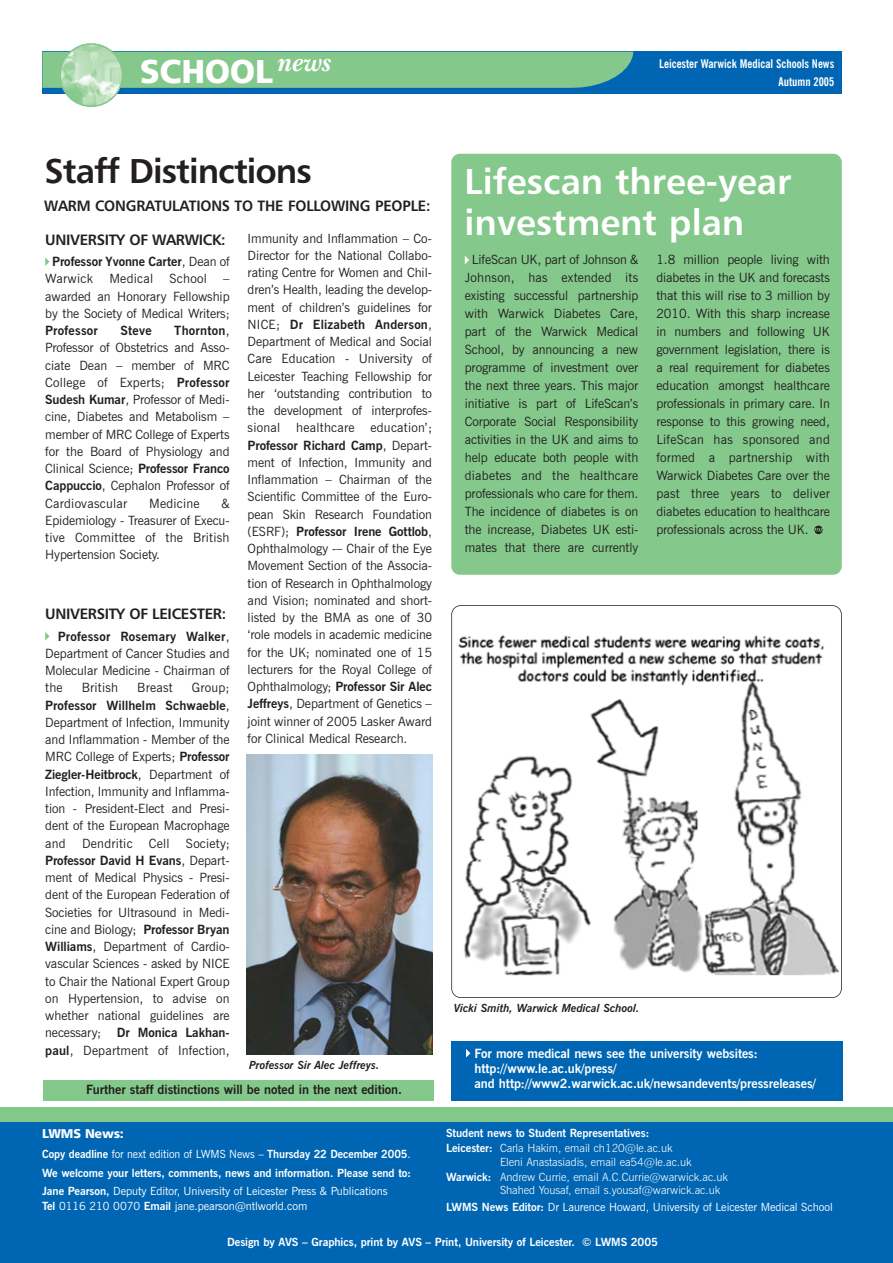
<style>
.page{position:relative;width:893px;height:1263px;background:#fff}
.page>*{position:absolute;margin:0;border:0;box-sizing:border-box;transform-origin:0 0}
.t1{font:36px/40.5px "Humanist 777 BT Bold B";color:#fff}
.t2{font:34.5px "Humanist 777 BT Bold B";letter-spacing:-.03em;color:#231f20}
.t3{font:33px "Humanist 777 BT Black B";letter-spacing:-.015em;color:#fff}
.t4{font:italic 700 27px "New Baskerville IT Cby BT";color:#fff}
.t5{font:15px "Humanist 777 BT Bold B";letter-spacing:-.025em;color:#231f20}
.t6{font:12.75px/17.2px "News Gothic BT";letter-spacing:-.005em;color:#231f20;text-align:justify}
.t7{font:700 12.75px/15px "News Gothic BT";letter-spacing:-.005em;color:#fff}
.t8{font:700 12.75px/17.2px "News Gothic BT";letter-spacing:-.005em;color:#231f20}
.t9{font:12.75px "News Gothic BT";letter-spacing:.02em;color:#231f20}
.t10{font:12.75px "Humanist 777 BT Black B";letter-spacing:-.01em;color:#fff}
.t11{font:700 12.75px "News Gothic BT";letter-spacing:.02em;color:#231f20}
.t12{font:700 condensed 12px/17.5px "News Gothic BT";color:#fff;text-align:right}
.t13{font:700 11.25px/18.1px "News Gothic BT";letter-spacing:-.005em;color:#fff;text-align:justify}
.t14{font:11.25px/16.5px "News Gothic BT";letter-spacing:-.005em;color:#fff}
.t15{font:300 11.25px "News Gothic BT";letter-spacing:-.005em;color:#fff}
.t16{font:italic 700 11.25px "News Gothic BT";color:#231f20}
.s1{font-weight:400}
.s2{font-weight:700}
.s3{font-weight:300}
</style>
<div class="page">
<div style="left:42px;top:52px;width:800px;height:42px;background:#0066b3"></div>
<svg style="left:42px;top:43px;width:591px;height:64px"></svg>
<div style="left:451px;top:154px;width:391px;height:421px;background:#84c88b;border-radius:9px"></div>
<div style="left:451px;top:1041px;width:391px;height:60px;background:#0066b3"></div>
<svg style="left:466px;top:1049px;width:4px;height:8px"></svg>
<div style="left:0;top:1116px;width:893px;height:147px;background:#0066b3"></div>
<div style="left:0;top:1107px;width:893px;height:15px;background:#84c88b"></div>
<svg style="left:45px;top:632px;width:5px;height:9px"></svg>
<svg style="left:45px;top:257px;width:5px;height:9px"></svg>
<svg style="left:814px;top:525px;width:9px;height:10px"></svg>
<svg style="left:465px;top:256px;width:4px;height:8px"></svg>
<img style="left:246px;top:755px;width:187px;height:300px">
<div style="left:43px;top:1080px;width:390px;height:20px;background:#84c88b"></div>
<img style="left:452px;top:606px;width:389px;height:391px;border-radius:9px">
<div style="left:451px;top:605px;width:391px;height:393px;border:2px solid #231f20;border-radius:9px"></div>
<h3 class="t4" style="left:278px;top:51px;width:56px">news</h3>
<h3 class="t3" style="left:140px;top:55px;width:135px">SCHOOL</h3>
<p class="t12" style="left:659px;top:56px;width:177px">Leicester Warwick Medical Schools News<br>Autumn 2005</p>
<h2 class="t2" style="left:45px;top:153px;width:269px">Staff Distinctions</h2>
<p class="t5" style="left:44px;top:199px;width:388px">WARM CONGRATULATIONS TO THE FOLLOWING PEOPLE:</p>
<p class="t5" style="left:45px;top:232px;width:182px">UNIVERSITY OF WARWICK:</p>
<p class="t8" style="left:45px;top:254px;width:186px;text-indent:7px">Professor Yvonne Carter<span class="s1">, Dean of<br>Warwick</span></p>
<p class="t9" style="left:109px;top:274px;width:45px">Medical</p>
<p class="t6" style="left:170px;top:272px;width:39px">School</p>
<p class="t6" style="left:45px;top:272px;width:186px;text-indent:178px">– awarded an Honorary Fellowship by the Society of Medical Writers;</p>
<p class="t11" style="left:45px;top:326px;width:54px">Professor</p>
<p class="t8" style="left:120px;top:323px;width:33px">Steve</p>
<p class="t6" style="left:45px;top:323px;width:186px;text-indent:129px"><span class="s2">Thornton</span>, Professor of Obstetrics and Asso&shy;ciate Dean – member of MRC College of Experts; <span class="s2">Professor Sudesh Kumar</span>, Professor of Medi&shy;cine, Diabetes and Metabolism – member of MRC College of Experts for the Board of Physiology and Clinical Science; <span class="s2">Professor Franco Cappuccio</span>, Cephalon Professor of Cardiovascular</p>
<p class="t6" style="left:45px;top:496px;width:186px;text-indent:176px">&amp; Epidemiology - Treasurer of Execu&shy;tive Committee of the British Hypertension Society.</p>
<p class="t9" style="left:149px;top:498px;width:52px">Medicine</p>
<p class="t5" style="left:45px;top:606px;width:182px">UNIVERSITY OF LEICESTER:</p>
<p class="t6" style="left:45px;top:629px;width:186px;text-indent:13px"><span class="s2">Professor Rosemary Walker</span>, Department of Cancer Studies and Molecular Medicine - Chairman of the</p>
<p class="t6" style="left:45px;top:681px;width:186px;text-indent:147px">Group; <span class="s2">Professor Willhelm Schwaeble</span>, Department of Infection, Immunity and Inflammation - Member of the MRC College of Experts; <span class="s2">Professor Ziegler-Heitbrock</span>, Department of Infection, Immunity and Inflamma&shy;tion - President-Elect and Presi&shy;dent of the European Macrophage and</p>
<p class="t9" style="left:82px;top:683px;width:38px">British</p>
<p class="t6" style="left:137px;top:681px;width:37px">Breast</p>
<p class="t6" style="left:45px;top:836px;width:186px;text-indent:141px">Society; <span class="s2">Professor David H Evans</span>, Depart&shy;ment of Medical Physics - Presi&shy;dent of the European Federation of Societies for Ultrasound in Medi&shy;cine and Biology; <span class="s2">Professor Bryan Williams</span>, Department of Cardio&shy;vascular Sciences - asked by NICE to Chair the National Expert Group on Hypertension, to advise on whether national guidelines are necessary; <span class="s2">Dr Monica Lakhan&shy;paul</span>, Department of Infection,</p>
<p class="t9" style="left:82px;top:838px;width:52px">Dendritic</p>
<p class="t6" style="left:149px;top:836px;width:22px">Cell</p>
<p class="t6" style="left:248px;top:231px;width:186px">Immunity and Inflammation – Co-Director for the National Collabo&shy;rating Centre for Women and Chil&shy;dren’s Health, leading the develop&shy;ment of children’s guidelines for NICE; <span class="s2">Dr Elizabeth Anderson</span>, Department of Medical and Social Care Education - University of Leicester Teaching Fellowship for her ‘outstanding contribution to the development of interprofes&shy;sional healthcare education’; <span class="s2">Professor Richard Camp</span>, Depart&shy;ment of Infection, Immunity and Inflammation – Chairman of the Scientific Committee of the Euro&shy;pean Skin Research Foundation (ESRF); <span class="s2">Professor Irene Gottlob</span>, Ophthalmology -– Chair of the Eye Movement Section of the Associa&shy;tion of Research in Ophthalmology and Vision; nominated and short&shy;listed by the BMA as one of 30 ‘role models in academic medicine for the UK; nominated one of 15 lecturers for the Royal College of Ophthalmology; <span class="s2">Professor Sir Alec Jeffreys</span>, Department of Genetics – joint winner of 2005 Lasker Award for Clinical Medical Research.</p>
<p class="t16" style="left:249px;top:1061px;width:132px">Professor Sir Alec Jeffreys.</p>
<p class="t8" style="left:86px;top:1082px;width:317px">Further staff distinctions will be noted in the next edition.</p>
<p class="t10" style="left:42px;top:1127px;width:83px">LWMS News:</p>
<p class="t13" style="left:42px;top:1146px;width:371px">Copy deadline <span class="s1">for next edition of LWMS News –</span> Thursday 22 December 2005<span class="s1">.<br></span>We welcome your letters, comments, news and information. Please send to:<br>Jane Pearson, <span class="s1">Deputy Editor, University of Leicester Press &amp; Publications</span></p>
<p class="t14" style="left:42px;top:1199px;width:267px"><span class="s2">Tel</span> 0116 210 0070 <span class="s2">Email</span> jane.pearson@ntlworld.com</p>
<h1 class="t1" style="left:465px;top:163px;width:328px">Lifescan three-year investment plan</h1>
<p class="t6" style="left:465px;top:252px;width:175px;line-height:18px;text-align:center">LifeScan UK, part of Johnson &amp;<br>Johnson, has extended its existing successful partnership with Warwick Diabetes Care, part of the Warwick Medical<br>School, by announcing a new programme of investment over the next three years. This major initiative is part of LifeScan’s<br>Corporate Social Responsibility activities in the UK and aims to help educate both people with diabetes and the healthcare professionals who care for them.<br>The incidence of diabetes is on the increase, Diabetes UK esti&shy;mates that there are currently</p>
<p class="t6" style="left:656px;top:252px;width:175px;line-height:18px">1.8 million people living with diabetes in the UK and forecasts that this will rise to 3 million by 2010. With this sharp increase in numbers and following UK government legislation, there is a real requirement for diabetes education amongst healthcare professionals in primary care. In response to this growing need, LifeScan has sponsored and formed a partnership with Warwick Diabetes Care over the past three years to deliver diabetes education to healthcare professionals across the UK.</p>
<p class="t16" style="left:454px;top:1004px;width:187px">Vicki Smith, Warwick Medical School.</p>
<p class="t7" style="left:474px;top:1047px;width:343px">For more medical news see the university websites: http://www.le.ac.uk/press/<br>and http://www2.warwick.ac.uk/newsandevents/pressreleases/</p>
<p class="t13" style="left:446px;top:1125px;width:205px">Student news to Student Representatives:</p>
<p class="t15" style="left:446px;top:1143px;width:228px"><span class="s2">Leicester:</span> Carla Hakim, email ch120@le.ac.uk</p>
<p class="t15" style="left:500px;top:1158px;width:193px">Eleni Anastasiadis, email ea54@le.ac.uk</p>
<p class="t15" style="left:446px;top:1173px;width:283px"><span class="s2">Warwick:</span> Andrew Currie, email A.C.Currie@warwick.ac.uk</p>
<p class="t14" style="left:446px;top:1183px;width:388px;text-indent:54px"><span class="s3">Shahed Yousaf, email s.yousaf@warwick.ac.uk<br></span><span class="s2">LWMS News Editor:</span> Dr Laurence Howard, University of Leicester Medical School</p>
<p class="t13" style="left:227px;top:1234px;width:432px">Design by AVS – Graphics, print by AVS – Print, University of Leicester. © LWMS 2005</p>
</div>
